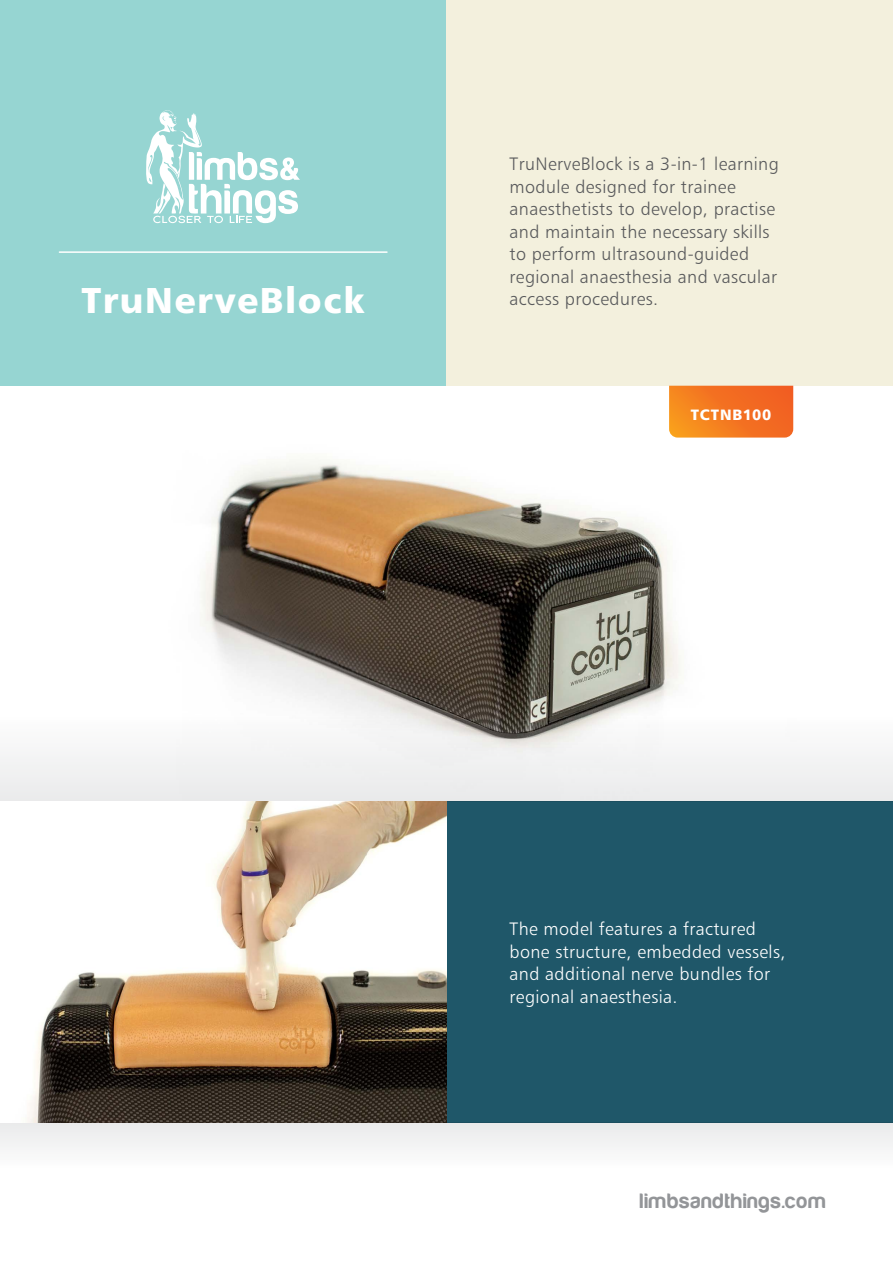
<style>
.page{position:relative;width:893px;height:1263px;background:#fff}
.page>*{position:absolute;margin:0;border:0;box-sizing:border-box;transform-origin:0 0}
.t1{font:36px "Humanist 777 BT Black B";letter-spacing:.04em;color:#fff}
.t2{font:21.6px "Harabara";letter-spacing:.05em;color:#939598}
.t3{font:18px/22.5px "Humanist 777 BT Light B";letter-spacing:.02em;color:#58595b}
.t4{font:18px/22.5px "Humanist 777 BT Light B";letter-spacing:.02em;color:#fff}
.t5{font:15px "Humanist 777 BT Black B";letter-spacing:.05em;color:#fff}
</style>
<div class="page">
<div style="left:0;top:510px;width:893px;height:291px;background:linear-gradient(to bottom,#fff,#f4f4f5)"></div>
<img style="left:148px;top:386px;width:720px;height:415px">
<div style="left:0;top:1123px;width:893px;height:140px;background:linear-gradient(to bottom,#f3f3f4,#fff)"></div>
<div style="left:0;top:0;width:446px;height:386px;background:#96d5d2"></div>
<div style="left:446px;top:0;width:447px;height:386px;background:#f3f0dd"></div>
<div style="left:446px;top:801px;width:447px;height:322px;background:#1f5769"></div>
<svg style="left:146px;top:110px;width:154px;height:113px"></svg>
<hr style="left:59px;top:251px;width:328px;height:2px;background:#fff">
<svg style="left:669px;top:386px;width:124px;height:52px;background:#f47823"></svg>
<img style="left:27px;top:801px;width:419px;height:322px">
<h1 class="t1" style="left:81px;top:277px;width:285px">TruNerveBlock</h1>
<p class="t3" style="left:510px;top:153px;width:271px">TruNerveBlock is a 3-in-1 learning module designed for trainee anaesthetists to develop, practise and maintain the necessary skills to perform ultrasound-guided regional anaesthesia and vascular access procedures.</p>
<p class="t5" style="left:691px;top:405px;width:82px">TCTNB100</p>
<p class="t4" style="left:510px;top:917px;width:277px">The model features a fractured bone structure, embedded vessels, and additional nerve bundles for regional anaesthesia.</p>
<p class="t2" style="left:640px;top:1189px;width:188px">limbsandthings.com</p>
</div>
